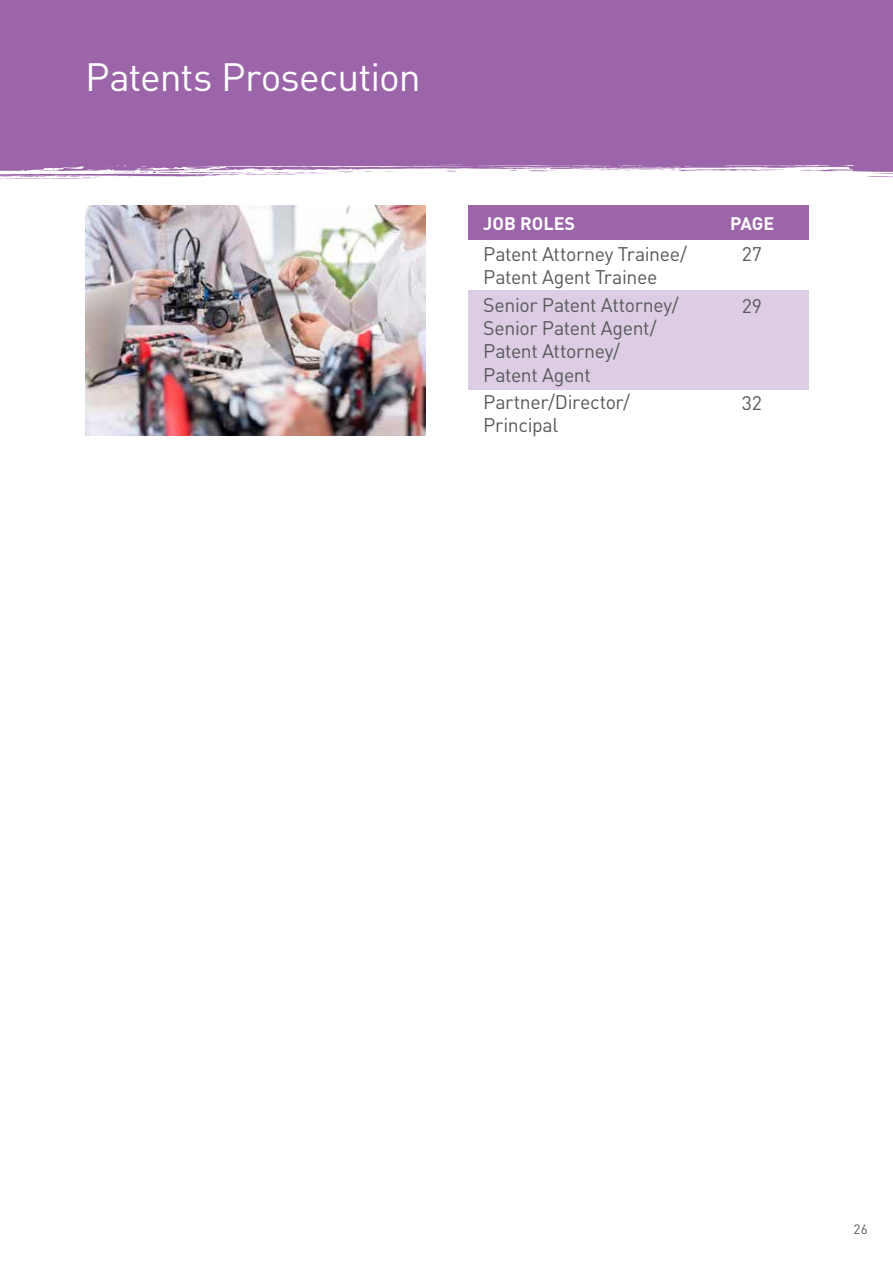
<style>
.page{position:relative;width:893px;height:1263px;background:#fff}
.page>*{position:absolute;margin:0;border:0;box-sizing:border-box;transform-origin:0 0}
.t1{font:39px "DIN Pro";letter-spacing:-.025em;color:#fff}
.t2{font:19.5px/23.4px "DIN Pro";letter-spacing:-.02em;color:#58595b}
.t3{font:700 18px "DIN Pro";color:#fff}
.t4{font:13.5px "DIN Pro";color:#58595b}
</style>
<div class="page">
<div style="left:0;top:0;width:893px;height:123px;background:#9c64a9"></div>
<svg style="left:0;top:123px;width:893px;height:56px;background:#ad7eb7"></svg>
<div style="left:468px;top:206px;width:340px;height:34px;background:#9c64a9"></div>
<div style="left:468px;top:290px;width:340px;height:100px;background:#dccde4"></div>
<img style="left:85px;top:206px;width:340px;height:229px">
<h1 class="t1" style="left:85px;top:46px;width:337px">Patents Prosecution</h1>
<p class="t3" style="left:483px;top:211px;width:94px">JOB ROLES</p>
<p class="t3" style="left:730px;top:211px;width:46px">PAGE</p>
<p class="t2" style="left:483px;top:240px;width:205px">Patent Attorney Trainee/<br>Patent Agent Trainee</p>
<p class="t2" style="left:483px;top:291px;width:197px">Senior Patent Attorney/<br>Senior Patent Agent/<br>Patent Attorney/<br>Patent Agent</p>
<p class="t2" style="left:483px;top:389px;width:148px;line-height:22.5px">Partner/Director/<br>Principal</p>
<p class="t2" style="left:742px;top:240px;width:22px">27</p>
<p class="t2" style="left:742px;top:292px;width:22px">29</p>
<p class="t2" style="left:742px;top:389px;width:22px">32</p>
<p class="t4" style="left:854px;top:1218px;width:16px">26</p>
</div>
